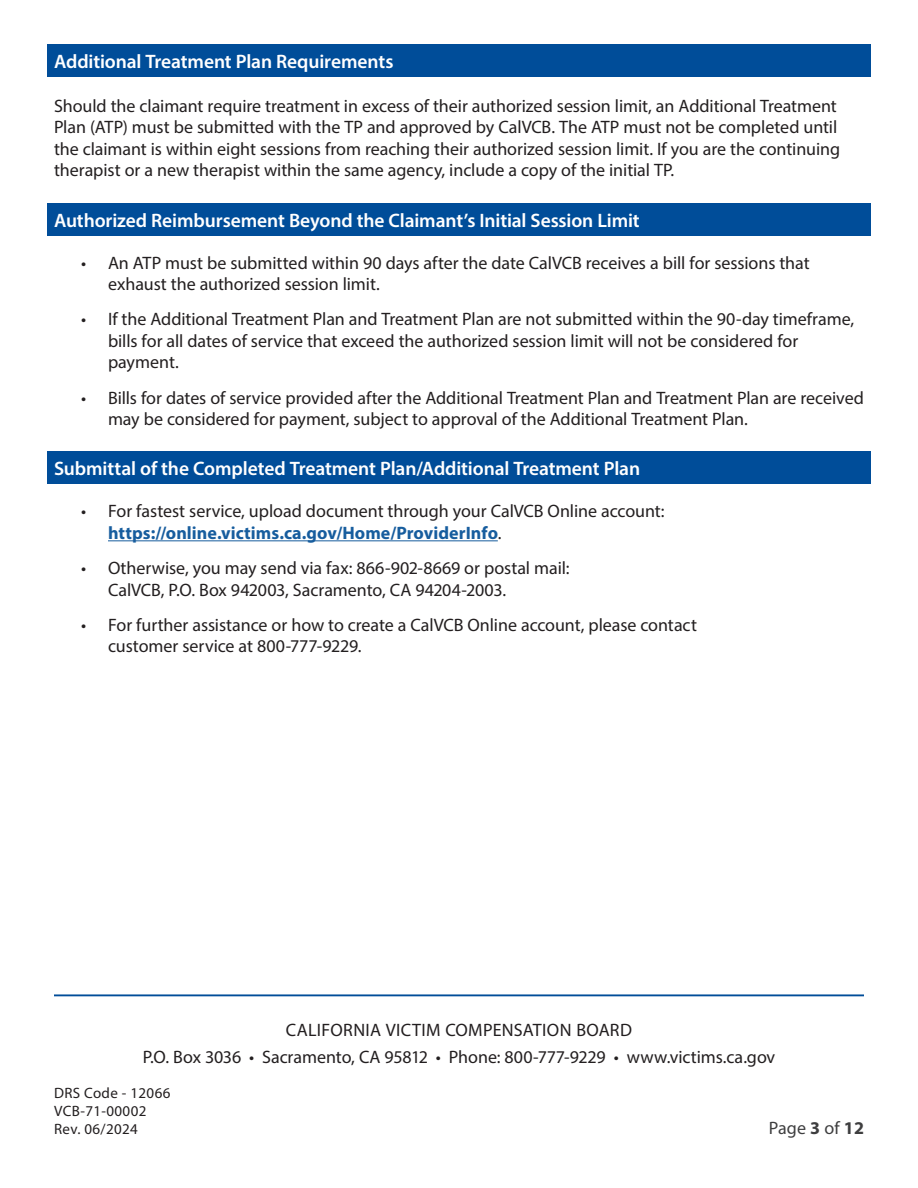
<style>
.page{position:relative;width:918px;height:1188px;background:#fff}
.page>*{position:absolute;margin:0;border:0;box-sizing:border-box;transform-origin:0 0}
.t1{font:600 19.5px "Myriad Pro";letter-spacing:-.005em;color:#fff}
.t2{font:18px/21.6px "Myriad Pro";letter-spacing:-.005em;color:#231f20}
.t3{font:18px "Myriad Pro";letter-spacing:.01em;color:#3e3e3f}
.t4{font:15px/18px "Myriad Pro";letter-spacing:.025em;color:#231f20}
.s1{font-weight:700;color:#175d9e}
.s2{font-weight:700}
</style>
<div class="page">
<hr style="left:54px;top:995px;width:810px;height:1px;background:#004d99">
<hr style="left:108px;top:540px;width:390px;height:1px;background:#175d9e">
<div style="left:47px;top:45px;width:824px;height:32px;background:#004d99"></div>
<div style="left:47px;top:204px;width:824px;height:32px;background:#004d99"></div>
<div style="left:47px;top:452px;width:824px;height:32px;background:#004d99"></div>
<p class="t1" style="left:54px;top:49px;width:341px">Additional Treatment Plan Requirements</p>
<p class="t2" style="left:54px;top:94px;width:788px">Should the claimant require treatment in excess of their authorized session limit, an Additional Treatment Plan (ATP) must be submitted with the TP and approved by CalVCB. The ATP must not be completed until the claimant is within eight sessions from reaching their authorized session limit. If you are the continuing therapist or a new therapist within the same agency, include a copy of the initial TP.</p>
<p class="t1" style="left:54px;top:208px;width:587px">Authorized Reimbursement Beyond the Claimant’s Initial Session Limit</p>
<p class="t2" style="left:81px;top:251px;width:7px">•</p>
<p class="t2" style="left:108px;top:251px;width:703px">An ATP must be submitted within 90 days after the date CalVCB receives a bill for sessions that exhaust the authorized session limit.</p>
<p class="t2" style="left:81px;top:308px;width:7px">•</p>
<p class="t2" style="left:108px;top:308px;width:748px">If the Additional Treatment Plan and Treatment Plan are not submitted within the 90-day timeframe, bills for all dates of service that exceed the authorized session limit will not be considered for payment.</p>
<p class="t2" style="left:81px;top:386px;width:7px">•</p>
<p class="t2" style="left:108px;top:386px;width:757px">Bills for dates of service provided after the Additional Treatment Plan and Treatment Plan are received may be considered for payment, subject to approval of the Additional Treatment Plan.</p>
<p class="t1" style="left:54px;top:456px;width:588px">Submittal of the Completed Treatment Plan/Additional Treatment Plan</p>
<p class="t2" style="left:81px;top:500px;width:7px">•</p>
<p class="t2" style="left:108px;top:500px;width:558px">For fastest service, upload document through your CalVCB Online account: <span class="s1">https://online.victims.ca.gov/Home/ProviderInfo</span>.</p>
<p class="t2" style="left:81px;top:557px;width:7px">•</p>
<p class="t2" style="left:108px;top:557px;width:463px">Otherwise, you may send via fax: 866-902-8669 or postal mail:<br>CalVCB, P.O. Box 942003, Sacramento, CA 94204-2003.</p>
<p class="t2" style="left:81px;top:614px;width:7px">•</p>
<p class="t2" style="left:108px;top:614px;width:591px">For further assistance or how to create a CalVCB Online account, please contact customer service at 800-777-9229.</p>
<p class="t2" style="left:143px;top:1015px;width:634px;line-height:27.8px;text-align:center">CALIFORNIA VICTIM COMPENSATION BOARD<br>P.O. Box 3036 • Sacramento, CA 95812 • Phone: 800-777-9229 • www.victims.ca.gov</p>
<p class="t4" style="left:54px;top:1083px;width:118px">DRS Code - 12066<br>VCB-71-00002<br>Rev. 06/2024</p>
<p class="t3" style="left:769px;top:1117px;width:97px">Page <span class="s2">3</span> of <span class="s2">12</span></p>
</div>
